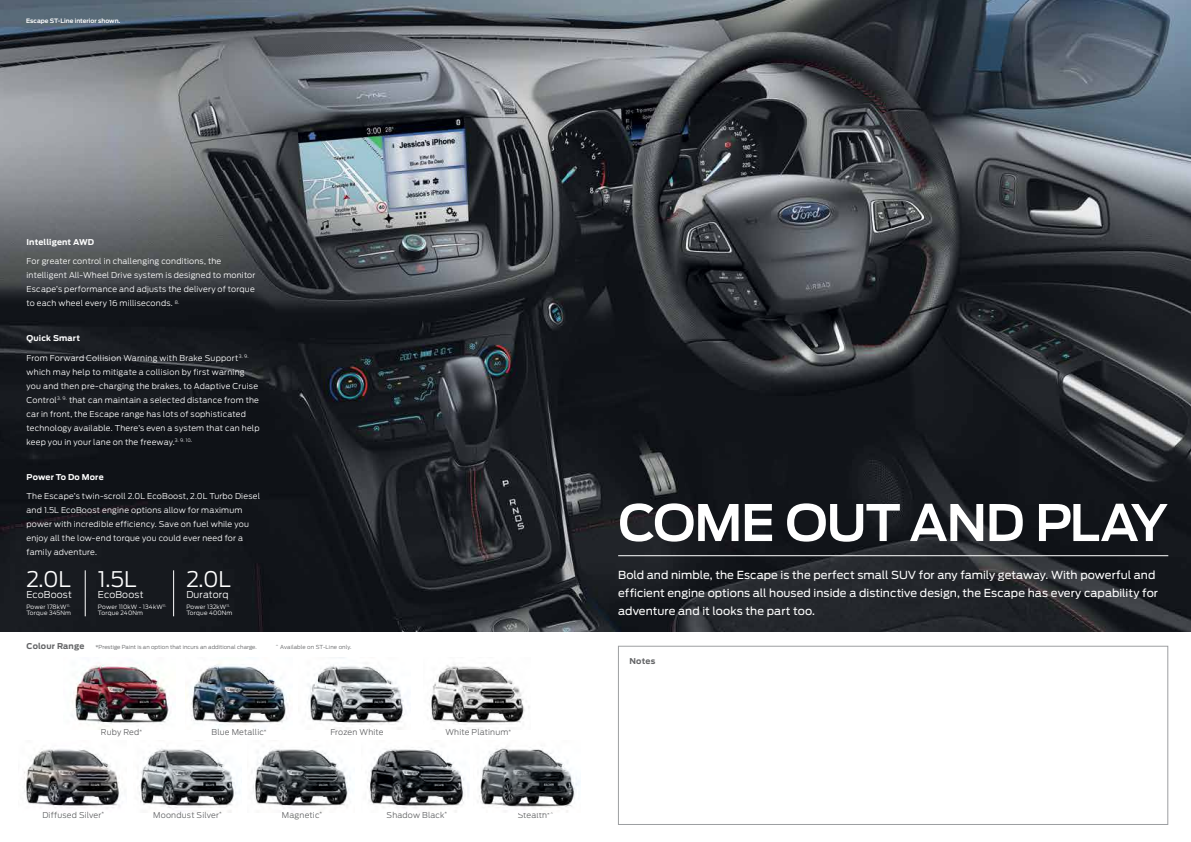
<style>
.page{position:relative;width:1191px;height:842px;background:#fff}
.page>*{position:absolute;margin:0;border:0;box-sizing:border-box;transform-origin:0 0}
.t1{font:600 50px "Ford Antenna";letter-spacing:-.03em;color:#fff}
.t2{font:300 21.4px "Ford Antenna";color:#fff}
.t3{font:11px/18px "Ford Antenna";letter-spacing:.005em;color:#fff}
.t4{font:300 9.4px "Ford Antenna";letter-spacing:.015em;color:#fff}
.t5{font:300 8px/14px "Ford Antenna";letter-spacing:.025em;color:#fff}
.t6{font:300 8px "Ford Antenna";letter-spacing:.02em;color:#636466}
.t7{font:700 8px "Ford Antenna";letter-spacing:.02em;color:#fff}
.t8{font:700 8px "Ford Antenna";letter-spacing:.02em;color:#636466}
.t9{font:600 6px "Ford Antenna";color:#fff}
.t10{font:300 5.9px/6.5px "Ford Antenna";letter-spacing:.025em;color:#fff}
.t11{font:300 5.5px "Ford Antenna";letter-spacing:.005em;color:#636466}
</style>
<div class="page">
<img style="left:0;top:0;width:1191px;height:631px">
<img style="left:185px;top:662px;width:103px;height:64px">
<img style="left:308px;top:665px;width:97px;height:64px">
<img style="left:24px;top:748px;width:96px;height:60px">
<img style="left:251px;top:749px;width:100px;height:59px">
<img style="left:367px;top:748px;width:102px;height:64px">
<img style="left:479px;top:747px;width:101px;height:65px">
<div style="left:618px;top:646px;width:550px;height:179px;border:1px solid #9d9fa2"></div>
<hr style="left:618px;top:555px;width:550px;height:1px;background:#fff">
<img style="left:71px;top:662px;width:100px;height:67px">
<img style="left:139px;top:748px;width:101px;height:64px">
<img style="left:429px;top:664px;width:101px;height:65px">
<hr style="left:85px;top:570px;width:1px;height:46px;background:#fff">
<hr style="left:173px;top:570px;width:1px;height:46px;background:#fff">
<p class="t9" style="left:26px;top:15px;width:96px">Escape ST-Line interior shown.</p>
<p class="t7" style="left:27px;top:235px;width:69px">Intelligent AWD</p>
<p class="t5" style="left:27px;top:253px;width:230px">For greater control in challenging conditions, the intelligent All-Wheel Drive system is designed to monitor Escape’s performance and adjusts the delivery of torque to each wheel every 16 milliseconds. <sup>8.</sup></p>
<p class="t7" style="left:27px;top:331px;width:55px">Quick Smart</p>
<p class="t5" style="left:27px;top:350px;width:234px">From Forward Collision Warning with Brake Support<sup>3.</sup> <sup>9. </sup>which may help to mitigate a collision by first warning you and then pre-charging the brakes, to Adaptive Cruise Control<sup>3.</sup> <sup>9.</sup> that can maintain a selected distance from the car in front, the Escape range has lots of sophisticated technology available. There’s even a system that can help keep you in your lane on the freeway.<sup>3.</sup> <sup>9.</sup> <sup>10</sup><sup>.</sup></p>
<p class="t7" style="left:27px;top:469px;width:79px">Power To Do More</p>
<p class="t5" style="left:27px;top:488px;width:235px">The Escape’s twin-scroll 2.0L EcoBoost, 2.0L Turbo Diesel and 1.5L EcoBoost engine options allow for maximum power with incredible efficiency. Save on fuel while you enjoy all the low-end torque you could ever need for a family adventure.</p>
<h2 class="t2" style="left:26px;top:562px;width:46px">2.0L</h2>
<p class="t4" style="left:26px;top:586px;width:47px">EcoBoost</p>
<p class="t10" style="left:26px;top:603px;width:46px">Power 178kW<sup>11.<br></sup>Torque 345Nm</p>
<p class="t8" style="left:27px;top:639px;width:59px">Colour Range</p>
<h2 class="t2" style="left:186px;top:562px;width:46px">2.0L</h2>
<p class="t4" style="left:186px;top:586px;width:44px">Duratorq</p>
<p class="t10" style="left:186px;top:603px;width:48px">Power 132kW<sup>11.<br></sup>Torque 400Nm</p>
<p class="t11" style="left:95px;top:643px;width:163px">*Prestige Paint is an option that incurs an additional charge.</p>
<p class="t11" style="left:275px;top:643px;width:77px">^ Available on ST-Line only.</p>
<h2 class="t2" style="left:98px;top:562px;width:40px">1.5L</h2>
<p class="t4" style="left:98px;top:586px;width:47px">EcoBoost</p>
<p class="t10" style="left:98px;top:603px;width:70px">Power 110kW - 134kW<sup>11.<br></sup>Torque 240Nm</p>
<p class="t6" style="left:101px;top:726px;width:43px">Ruby Red<sup>*</sup></p>
<p class="t6" style="left:211px;top:726px;width:57px">Blue Metallic<sup>*</sup></p>
<p class="t6" style="left:330px;top:725px;width:55px">Frozen White</p>
<p class="t6" style="left:445px;top:726px;width:67px">White Platinum<sup>*</sup></p>
<p class="t6" style="left:42px;top:808px;width:63px">Diffused Silver<sup>*</sup></p>
<p class="t6" style="left:282px;top:808px;width:42px">Magnetic<sup>*</sup></p>
<p class="t6" style="left:387px;top:808px;width:62px">Shadow Black<sup>*</sup></p>
<p class="t6" style="left:518px;top:809px;width:37px">Stealth<sup>*</sup><sup>^</sup></p>
<p class="t6" style="left:153px;top:808px;width:70px">Moondust Silver<sup>*</sup></p>
<h1 class="t1" style="left:618px;top:478px;width:551px">COME OUT AND PLAY</h1>
<h3 class="t3" style="left:618px;top:565px;width:541px">Bold and nimble, the Escape is the perfect small SUV for any family getaway. With powerful and efficient engine options all housed inside a distinctive design, the Escape has every capability for adventure and it looks the part too.</h3>
<p class="t8" style="left:629px;top:654px;width:27px">Notes</p>
</div>
